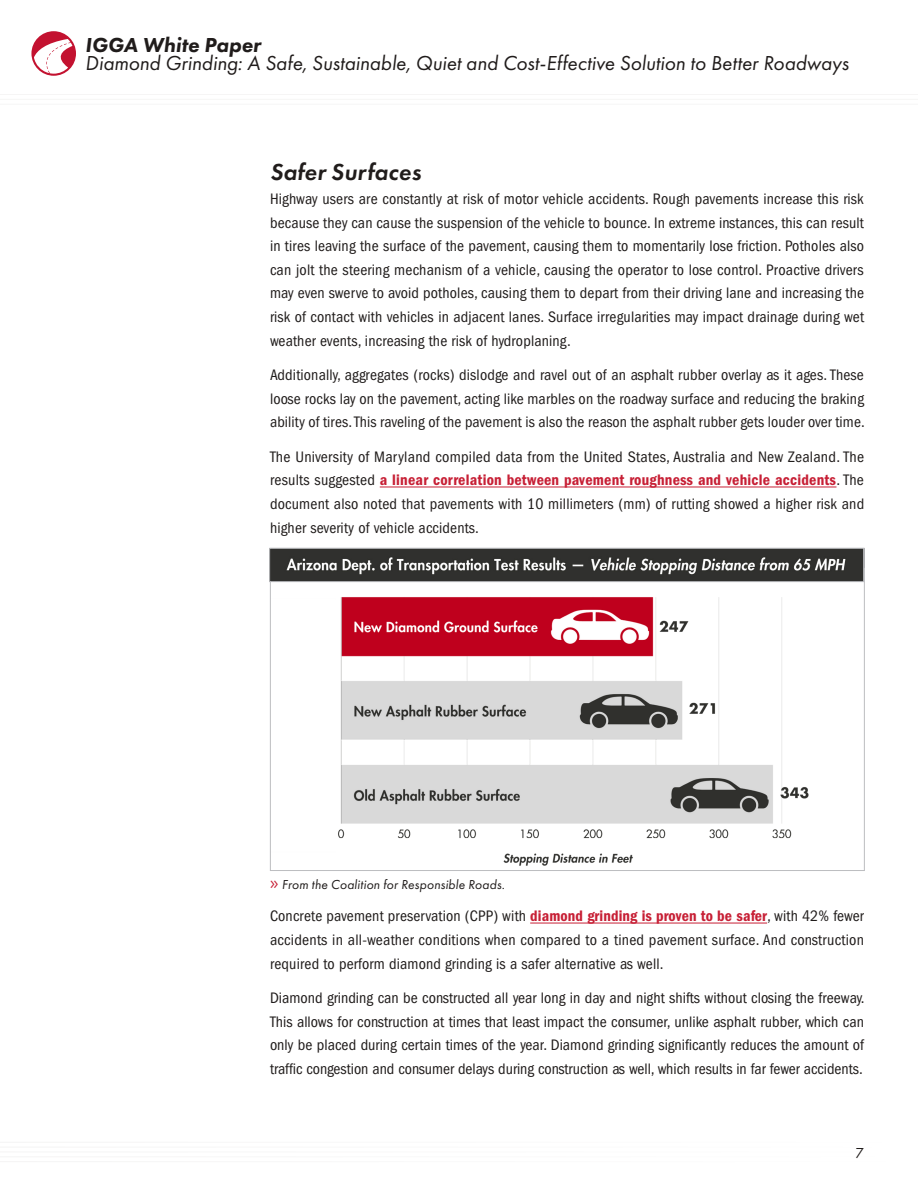
<style>
.page{position:relative;width:918px;height:1188px;background:#fff}
.page>*{position:absolute;margin:0;border:0;box-sizing:border-box;transform-origin:0 0}
.t1{font:italic 600 24px "Futura PT";letter-spacing:.01em;color:#201c1b}
.t2{font:italic 21px "Futura PT";color:#201c1b}
.t3{font:italic 800 21px "Futura PT";letter-spacing:.005em;color:#201c1b}
.Body{font:condensed 15.75px/23.7px "Franklin Gothic LT Pro";letter-spacing:.01em;color:#201c1b;text-align:justify}
.t4{font:15px "Futura PT";color:#201c1b}
.t5{font:italic 13.5px "Futura PT";letter-spacing:.01em;color:#201c1b}
.s1{font-family:"Franklin Gothic LT Pro Cn Dm";font-stretch:normal;color:#c71f35}
.s2{font-family:"Quatro Slab";font-style:normal;color:#c71f35}
</style>
<div class="page">
<hr style="left:0;top:94px;width:918px;height:1px;background:#a29e9d">
<hr style="left:0;top:99px;width:918px;height:1px;background:#a29e9d">
<hr style="left:0;top:104px;width:918px;height:1px;background:#a29e9d">
<hr style="left:0;top:1142px;width:918px;height:1px;background:#a29e9d">
<hr style="left:0;top:1147px;width:918px;height:1px;background:#a29e9d">
<hr style="left:0;top:1152px;width:918px;height:1px;background:#a29e9d">
<hr style="left:0;top:1157px;width:918px;height:1px;background:#a29e9d">
<hr style="left:0;top:1161px;width:918px;height:1px;background:#a29e9d">
<svg style="left:31px;top:31px;width:45px;height:45px"></svg>
<svg style="left:34px;top:39px;width:38px;height:35px"></svg>
<hr style="left:380px;top:487px;width:457px;height:1px;background:#c71f35">
<hr style="left:530px;top:923px;width:237px;height:1px;background:#c71f35">
<img style="left:338px;top:597px;width:471px;height:269px">
<img style="left:271px;top:550px;width:591px;height:30px">
<div style="left:269px;top:548px;width:595px;height:34px;border:1px solid #bcbdc0"></div>
<h2 class="t3" style="left:85px;top:32px;width:177px">IGGA White Paper</h2>
<h2 class="t2" style="left:85px;top:51px;width:765px">Diamond Grinding: A Safe, Sustainable, Quiet and Cost-Effective Solution to Better Roadways</h2>
<h2 class="t1" style="left:270px;top:157px;width:152px">Safer Surfaces</h2>
<p class="Body" style="left:270px;top:187px;width:596px">Highway users are constantly at risk of motor vehicle accidents. Rough pavements increase this risk because they can cause the suspension of the vehicle to bounce. In extreme instances, this can result in tires leaving the surface of the pavement, causing them to momentarily lose friction. Potholes also can jolt the steering mechanism of a vehicle, causing the operator to lose control. Proactive drivers may even swerve to avoid potholes, causing them to depart from their driving lane and increasing the risk of contact with vehicles in adjacent lanes. Surface irregularities may impact drainage during wet weather events, increasing the risk of hydroplaning.</p>
<p class="Body" style="left:270px;top:363px;width:596px">Additionally, aggregates (rocks) dislodge and ravel out of an asphalt rubber overlay as it ages. These loose rocks lay on the pavement, acting like marbles on the roadway surface and reducing the braking ability of tires. This raveling of the pavement is also the reason the asphalt rubber gets louder over time.</p>
<p class="Body" style="left:270px;top:445px;width:596px">The University of Maryland compiled data from the United States, Australia and New Zealand. The results suggested <span class="s1">a linear correlation between pavement roughness and vehicle accidents</span>. The document also noted that pavements with 10 millimeters (mm) of rutting showed a higher risk and higher severity of vehicle accidents.</p>
<p class="t5" style="left:270px;top:876px;width:236px"><span class="s2">»</span> From the Coalition for Responsible Roads.</p>
<p class="Body" style="left:270px;top:905px;width:596px">Concrete pavement preservation (CPP) with <span class="s1">diamond grinding is proven to be safer</span>, with 42% fewer accidents in all-weather conditions when compared to a tined pavement surface. And construction required to perform diamond grinding is a safer alternative as well.</p>
<p class="Body" style="left:270px;top:986px;width:596px">Diamond grinding can be constructed all year long in day and night shifts without closing the freeway.<br>This allows for construction at times that least impact the consumer, unlike asphalt rubber, which can only be placed during certain times of the year. Diamond grinding significantly reduces the amount of traffic congestion and consumer delays during construction as well, which results in far fewer accidents.</p>
<p class="t4" style="left:855px;top:1144px;width:10px">7</p>
</div>
